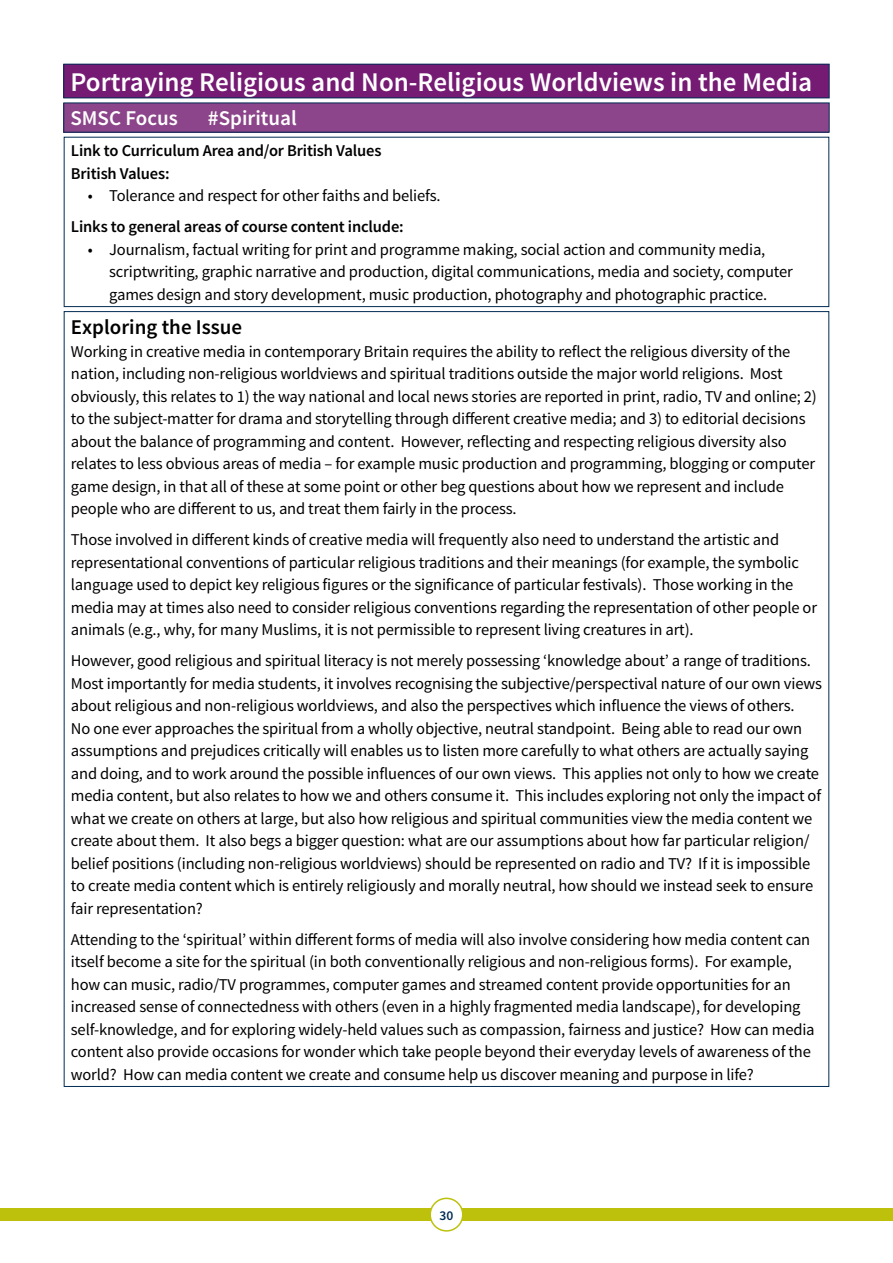
<style>
.page{position:relative;width:893px;height:1263px;background:#fff}
.page>*{position:absolute;margin:0;border:0;box-sizing:border-box;transform-origin:0 0}
.t1{font:600 27px "Source Sans Pro";color:#fff}
.t2{font:600 21px "Source Sans Pro";color:#fff}
.t3{font:600 21px "Source Sans Pro";color:#000}
.t4{font:16.5px/22.5px "Source Sans Pro";letter-spacing:-.01em;color:#000}
.t5{font:600 16.5px/22.5px "Source Sans Pro";letter-spacing:-.01em;color:#000}
.t6{font:600 13.5px "Source Sans Pro";color:#002b53}
</style>
<div class="page">
<div style="left:0;top:1208px;width:893px;height:13px;background:#bdc10c"></div>
<div style="left:430px;top:1198px;width:33px;height:33px;background:#fff;border-radius:50%"></div>
<div style="left:429px;top:1197px;width:34px;height:34px;border:2px solid #bdc10c;border-radius:50%"></div>
<div style="left:64px;top:64px;width:765px;height:34px;background:#751b74"></div>
<div style="left:63px;top:64px;width:767px;height:34px;border:1px solid #002b53"></div>
<div style="left:64px;top:103px;width:765px;height:29px;background:#8c458a"></div>
<div style="left:63px;top:103px;width:767px;height:30px;border:1px solid #002b53"></div>
<div style="left:64px;top:137px;width:765px;height:170px;border:1px solid #002b53"></div>
<h1 class="t1" style="left:71px;top:65px;width:743px">Portraying Religious and Non-Religious Worldviews in the Media</h1>
<p class="t2" style="left:71px;top:105px;width:109px">SMSC Focus</p>
<p class="t2" style="left:208px;top:105px;width:90px">#Spiritual</p>
<p class="t5" style="left:71px;top:140px;width:312px">Link to Curriculum Area and/or British Values<br>British Values:</p>
<p class="t4" style="left:88px;top:185px;width:354px">• Tolerance and respect for other faiths and beliefs.</p>
<p class="t5" style="left:71px;top:216px;width:334px">Links to general areas of course content include:</p>
<p class="t4" style="left:109px;top:238px;width:685px;text-indent:-21px">• Journalism, factual writing for print and programme making, social action and community media, scriptwriting, graphic narrative and production, digital communications, media and society, computer games design and story development, music production, photography and photographic practice.</p>
<p class="t3" style="left:71px;top:314px;width:173px">Exploring the Issue</p>
<p class="t4" style="left:71px;top:340px;width:747px">Working in creative media in contemporary Britain requires the ability to reflect the religious diversity of the nation, including non-religious worldviews and spiritual traditions outside the major world religions. Most obviously, this relates to 1) the way national and local news stories are reported in print, radio, TV and online; 2) to the subject-matter for drama and storytelling through different creative media; and 3) to editorial decisions about the balance of programming and content. However, reflecting and respecting religious diversity also relates to less obvious areas of media – for example music production and programming, blogging or computer game design, in that all of these at some point or other beg questions about how we represent and include people who are different to us, and treat them fairly in the process.</p>
<p class="t4" style="left:71px;top:529px;width:748px">Those involved in different kinds of creative media will frequently also need to understand the artistic and representational conventions of particular religious traditions and their meanings (for example, the symbolic language used to depict key religious figures or the significance of particular festivals). Those working in the media may at times also need to consider religious conventions regarding the representation of other people or animals (e.g., why, for many Muslims, it is not permissible to represent living creatures in art).</p>
<p class="t4" style="left:71px;top:650px;width:753px">However, good religious and spiritual literacy is not merely possessing ‘knowledge about’ a range of traditions.<br>Most importantly for media students, it involves recognising the subjective/perspectival nature of our own views about religious and non-religious worldviews, and also the perspectives which influence the views of others.<br>No one ever approaches the spiritual from a wholly objective, neutral standpoint. Being able to read our own assumptions and prejudices critically will enables us to listen more carefully to what others are actually saying and doing, and to work around the possible influences of our own views. This applies not only to how we create media content, but also relates to how we and others consume it. This includes exploring not only the impact of what we create on others at large, but also how religious and spiritual communities view the media content we create about them. It also begs a bigger question: what are our assumptions about how far particular religion/ belief positions (including non-religious worldviews) should be represented on radio and TV? If it is impossible to create media content which is entirely religiously and morally neutral, how should we instead seek to ensure fair representation?</p>
<p class="t4" style="left:71px;top:928px;width:745px">Attending to the ‘spiritual’ within different forms of media will also involve considering how media content can itself become a site for the spiritual (in both conventionally religious and non-religious forms). For example, how can music, radio/TV programmes, computer games and streamed content provide opportunities for an increased sense of connectedness with others (even in a highly fragmented media landscape), for developing self-knowledge, and for exploring widely-held values such as compassion, fairness and justice? How can media content also provide occasions for wonder which take people beyond their everyday levels of awareness of the world? How can media content we create and consume help us discover meaning and purpose in life?</p>
<p class="t6" style="left:440px;top:1207px;width:15px">30</p>
</div>
